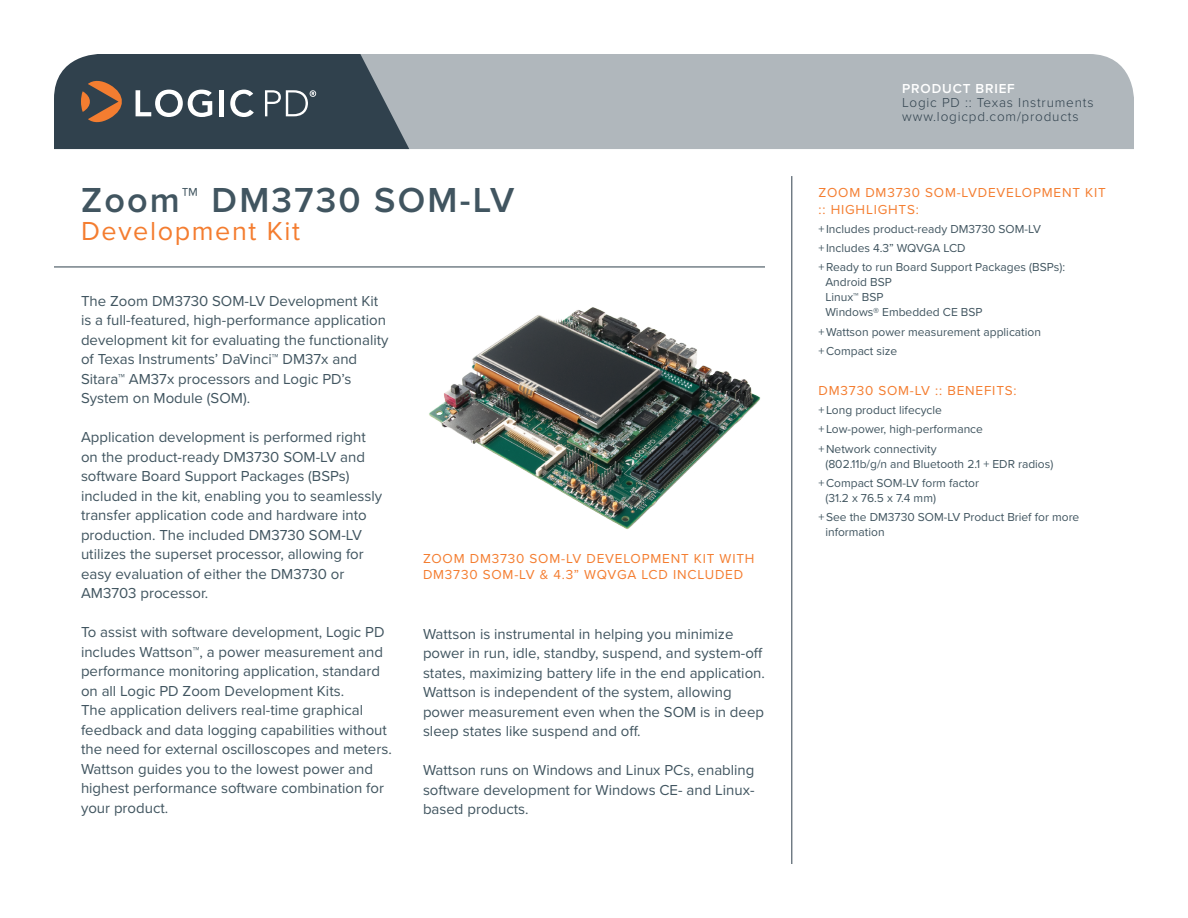
<style>
.page{position:relative;width:1188px;height:918px;background:#fff}
.page>*{position:absolute;margin:0;border:0;box-sizing:border-box;transform-origin:0 0}
.Title__gray{font:600 36px "Proxima Nova";letter-spacing:.06em;color:#415560}
.Subtitle__orange{font:27px "Proxima Nova";letter-spacing:.06em;color:#f47d30}
.Body__gray{font:15px/19.5px "Proxima Nova";color:#415560}
.Image_Title__orange{font:13.5px/16.5px "Proxima Nova";letter-spacing:.06em;color:#f47d30}
.Side_Bar_Section_Hea{font:13.5px/16.5px "Proxima Nova";letter-spacing:.06em;color:#f47d30}
.Product_Brief__gray{font:300 13.5px "Proxima Nova";letter-spacing:.06em;color:#30414d}
.Product_Brief__white{font:600 13.5px "Proxima Nova";letter-spacing:.06em;color:#fff}
.Bullets{font:12px/15px "Proxima Nova";color:#415560}
</style>
<div class="page">
<div style="left:409px;top:54px;width:725px;height:95px;background:#b0b7bc"></div>
<svg style="left:54px;top:54px;width:355px;height:95px;background:#49555e"></svg>
<hr style="left:792px;top:176px;width:1px;height:688px;background:#30414d">
<hr style="left:54px;top:267px;width:711px;height:1px;background:#30414d">
<img style="left:429px;top:307px;width:332px;height:222px">
<p class="Title__gray" style="left:81px;top:178px;width:435px">Zoom™ DM3730 SOM-LV</p>
<p class="Subtitle__orange" style="left:81px;top:215px;width:221px">Development Kit</p>
<p class="Body__gray" style="left:81px;top:292px;width:309px">The Zoom DM3730 SOM-LV Development Kit is a full-featured, high-performance application development kit for evaluating the functionality of Texas Instruments’ DaVinci™ DM37x and Sitara™ AM37x processors and Logic PD’s System on Module (SOM).</p>
<p class="Body__gray" style="left:81px;top:428px;width:303px">Application development is performed right on the product-ready DM3730 SOM-LV and software Board Support Packages (BSPs) included in the kit, enabling you to seamlessly transfer application code and hardware into production. The included DM3730 SOM-LV utilizes the superset processor, allowing for easy evaluation of either the DM3730 or AM3703 processor.</p>
<p class="Body__gray" style="left:81px;top:623px;width:312px">To assist with software development, Logic PD includes Wattson™, a power measurement and performance monitoring application, standard on all Logic PD Zoom Development Kits.<br>The application delivers real-time graphical feedback and data logging capabilities without the need for external oscilloscopes and meters.<br>Wattson guides you to the lowest power and highest performance software combination for your product.</p>
<p class="Image_Title__orange" style="left:423px;top:550px;width:333px">ZOOM DM3730 SOM-LV DEVELOPMENT KIT WITH<br>DM3730 SOM-LV &amp; 4.3” WQVGA LCD INCLUDED</p>
<p class="Body__gray" style="left:423px;top:624px;width:344px">Wattson is instrumental in helping you minimize power in run, idle, standby, suspend, and system-off states, maximizing battery life in the end application.<br>Wattson is independent of the system, allowing power measurement even when the SOM is in deep sleep states like suspend and off.</p>
<p class="Body__gray" style="left:423px;top:761px;width:333px;text-align:justify">Wattson runs on Windows and Linux PCs, enabling software development for Windows CE- and Linux&shy;based products.</p>
<p class="Product_Brief__white" style="left:902px;top:80px;width:114px">PRODUCT BRIEF</p>
<p class="Product_Brief__gray" style="left:902px;top:94px;width:193px">Logic PD :: Texas Instruments</p>
<p class="Product_Brief__gray" style="left:902px;top:109px;width:178px">www.logicpd.com/products</p>
<p class="Side_Bar_Section_Hea" style="left:819px;top:185px;width:289px">ZOOM DM3730 SOM-LVDEVELOPMENT KIT :: HIGHLIGHTS:</p>
<p class="Bullets" style="left:819px;top:222px;width:224px">+ Includes product-ready DM3730 SOM-LV</p>
<p class="Bullets" style="left:819px;top:241px;width:149px">+ Includes 4.3” WQVGA LCD</p>
<p class="Bullets" style="left:825px;top:260px;width:241px;text-indent:-7px">+ Ready to run Board Support Packages (BSPs):<br>Android BSP<br>Linux™ BSP<br>Windows® Embedded CE BSP</p>
<p class="Bullets" style="left:819px;top:324px;width:224px">+ Wattson power measurement application</p>
<p class="Bullets" style="left:819px;top:344px;width:80px">+ Compact size</p>
<p class="Side_Bar_Section_Hea" style="left:819px;top:382px;width:200px">DM3730 SOM-LV :: BENEFITS:</p>
<p class="Bullets" style="left:819px;top:403px;width:125px">+ Long product lifecycle</p>
<p class="Bullets" style="left:819px;top:422px;width:166px">+ Low-power, high-performance</p>
<p class="Bullets" style="left:825px;top:441px;width:230px;text-indent:-7px">+ Network connectivity<br>(802.11b/g/n and Bluetooth 2.1 + EDR radios)</p>
<p class="Bullets" style="left:825px;top:476px;width:155px;text-indent:-7px">+ Compact SOM-LV form factor (31.2 x 76.5 x 7.4 mm)</p>
<p class="Bullets" style="left:825px;top:510px;width:256px;text-indent:-7px">+ See the DM3730 SOM-LV Product Brief for more information</p>
</div>
